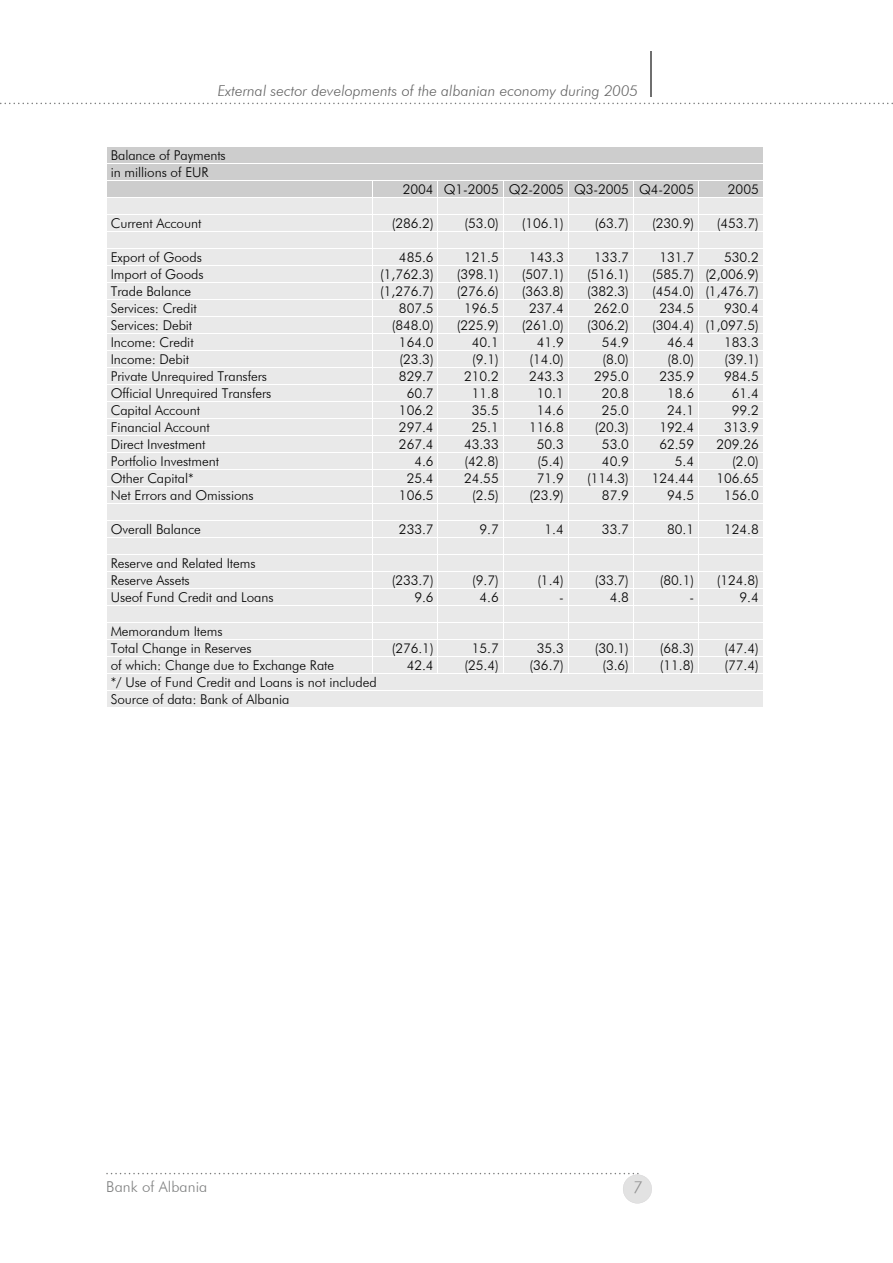
<style>
.page{position:relative;width:893px;height:1263px;background:#fff}
.page>*{position:absolute;margin:0;border:0;box-sizing:border-box;transform-origin:0 0}
.t1{font:italic 300 16.5px "Futura BT";color:#939393}
.t2{font:italic 300 15px "Futura BT";color:#636363}
.t3{font:300 15px "Futura BT";letter-spacing:.005em;color:#808181}
.t4{font:300 13.5px/17px "Futura BT";letter-spacing:-.005em;color:#000}
</style>
<div class="page">
<svg style="left:0;top:103px;width:893px;height:1px"></svg>
<hr style="left:650px;top:51px;width:1px;height:46px;background:#6f6f6f">
<svg style="left:106px;top:1173px;width:546px;height:30px"></svg>
<svg style="left:107px;top:147px;width:656px;height:560px;background:#e8e8e8"></svg>
<p class="t2" style="left:218px;top:82px;width:422px">External sector developments of the albanian economy during 2005</p>
<p class="t4" style="left:111px;top:147px;width:117px">Balance of Payments in millions of EUR</p>
<p class="t4" style="left:403px;top:181px;width:293px">2004 Q1-2005 Q2-2005 Q3-2005 Q4-2005</p>
<p class="t4" style="left:728px;top:181px;width:32px">2005</p>
<p class="t4" style="left:111px;top:215px;width:92px">Current Account</p>
<p class="t4" style="left:392px;top:215px;width:43px">(286.2)</p>
<p class="t4" style="left:465px;top:215px;width:36px">(53.0)</p>
<p class="t4" style="left:522px;top:215px;width:43px">(106.1)</p>
<p class="t4" style="left:595px;top:215px;width:36px">(63.7)</p>
<p class="t4" style="left:652px;top:215px;width:43px">(230.9)</p>
<p class="t4" style="left:717px;top:215px;width:43px">(453.7)</p>
<p class="t4" style="left:111px;top:249px;width:93px">Export of Goods</p>
<p class="t4" style="left:399px;top:249px;width:36px">485.6</p>
<p class="t4" style="left:464px;top:249px;width:36px">121.5</p>
<p class="t4" style="left:529px;top:249px;width:36px">143.3</p>
<p class="t4" style="left:594px;top:249px;width:36px">133.7</p>
<p class="t4" style="left:659px;top:249px;width:36px">131.7</p>
<p class="t4" style="left:724px;top:249px;width:36px">530.2</p>
<p class="t4" style="left:111px;top:266px;width:94px">Import of Goods</p>
<p class="t4" style="left:380px;top:266px;width:55px">(1,762.3)</p>
<p class="t4" style="left:457px;top:266px;width:43px">(398.1)</p>
<p class="t4" style="left:522px;top:266px;width:43px">(507.1)</p>
<p class="t4" style="left:587px;top:266px;width:43px">(516.1)</p>
<p class="t4" style="left:652px;top:266px;width:108px">(585.7) (2,006.9)</p>
<p class="t4" style="left:111px;top:283px;width:82px">Trade Balance</p>
<p class="t4" style="left:380px;top:283px;width:55px">(1,276.7)</p>
<p class="t4" style="left:457px;top:283px;width:43px">(276.6)</p>
<p class="t4" style="left:522px;top:283px;width:43px">(363.8)</p>
<p class="t4" style="left:587px;top:283px;width:43px">(382.3)</p>
<p class="t4" style="left:652px;top:283px;width:108px">(454.0) (1,476.7)</p>
<p class="t4" style="left:111px;top:300px;width:88px">Services: Credit</p>
<p class="t4" style="left:399px;top:300px;width:36px">807.5</p>
<p class="t4" style="left:464px;top:300px;width:36px">196.5</p>
<p class="t4" style="left:529px;top:300px;width:36px">237.4</p>
<p class="t4" style="left:594px;top:300px;width:36px">262.0</p>
<p class="t4" style="left:659px;top:300px;width:36px">234.5</p>
<p class="t4" style="left:724px;top:300px;width:36px">930.4</p>
<p class="t4" style="left:111px;top:317px;width:83px">Services: Debit</p>
<p class="t4" style="left:392px;top:317px;width:43px">(848.0)</p>
<p class="t4" style="left:457px;top:317px;width:43px">(225.9)</p>
<p class="t4" style="left:522px;top:317px;width:43px">(261.0)</p>
<p class="t4" style="left:587px;top:317px;width:43px">(306.2)</p>
<p class="t4" style="left:652px;top:317px;width:108px">(304.4) (1,097.5)</p>
<p class="t4" style="left:111px;top:334px;width:84px">Income: Credit</p>
<p class="t4" style="left:399px;top:334px;width:36px">164.0</p>
<p class="t4" style="left:472px;top:334px;width:29px">40.1</p>
<p class="t4" style="left:537px;top:334px;width:29px">41.9</p>
<p class="t4" style="left:602px;top:334px;width:29px">54.9</p>
<p class="t4" style="left:667px;top:334px;width:29px">46.4</p>
<p class="t4" style="left:724px;top:334px;width:36px">183.3</p>
<p class="t4" style="left:111px;top:351px;width:80px">Income: Debit</p>
<p class="t4" style="left:399px;top:351px;width:36px">(23.3)</p>
<p class="t4" style="left:472px;top:351px;width:28px">(9.1)</p>
<p class="t4" style="left:530px;top:351px;width:36px">(14.0)</p>
<p class="t4" style="left:602px;top:351px;width:28px">(8.0)</p>
<p class="t4" style="left:668px;top:351px;width:28px">(8.0)</p>
<p class="t4" style="left:725px;top:351px;width:36px">(39.1)</p>
<p class="t4" style="left:111px;top:368px;width:158px">Private Unrequired Transfers</p>
<p class="t4" style="left:399px;top:368px;width:36px">829.7</p>
<p class="t4" style="left:464px;top:368px;width:36px">210.2</p>
<p class="t4" style="left:529px;top:368px;width:36px">243.3</p>
<p class="t4" style="left:594px;top:368px;width:36px">295.0</p>
<p class="t4" style="left:659px;top:368px;width:36px">235.9</p>
<p class="t4" style="left:724px;top:368px;width:36px">984.5</p>
<p class="t4" style="left:111px;top:385px;width:162px">Official Unrequired Transfers</p>
<p class="t4" style="left:407px;top:385px;width:29px">60.7</p>
<p class="t4" style="left:472px;top:385px;width:29px">11.8</p>
<p class="t4" style="left:537px;top:385px;width:29px">10.1</p>
<p class="t4" style="left:602px;top:385px;width:29px">20.8</p>
<p class="t4" style="left:667px;top:385px;width:29px">18.6</p>
<p class="t4" style="left:732px;top:385px;width:29px">61.4</p>
<p class="t4" style="left:111px;top:402px;width:91px">Capital Account</p>
<p class="t4" style="left:399px;top:402px;width:36px">106.2</p>
<p class="t4" style="left:472px;top:402px;width:29px">35.5</p>
<p class="t4" style="left:537px;top:402px;width:29px">14.6</p>
<p class="t4" style="left:602px;top:402px;width:29px">25.0</p>
<p class="t4" style="left:667px;top:402px;width:29px">24.1</p>
<p class="t4" style="left:732px;top:402px;width:29px">99.2</p>
<p class="t4" style="left:111px;top:419px;width:101px">Financial Account</p>
<p class="t4" style="left:399px;top:419px;width:36px">297.4</p>
<p class="t4" style="left:472px;top:419px;width:29px">25.1</p>
<p class="t4" style="left:529px;top:419px;width:36px">116.8</p>
<p class="t4" style="left:595px;top:419px;width:36px">(20.3)</p>
<p class="t4" style="left:659px;top:419px;width:36px">192.4</p>
<p class="t4" style="left:724px;top:419px;width:36px">313.9</p>
<p class="t4" style="left:111px;top:436px;width:96px">Direct Investment</p>
<p class="t4" style="left:399px;top:436px;width:36px">267.4</p>
<p class="t4" style="left:464px;top:436px;width:36px">43.33</p>
<p class="t4" style="left:537px;top:436px;width:29px">50.3</p>
<p class="t4" style="left:602px;top:436px;width:29px">53.0</p>
<p class="t4" style="left:659px;top:436px;width:36px">62.59</p>
<p class="t4" style="left:716px;top:436px;width:44px">209.26</p>
<p class="t4" style="left:111px;top:453px;width:110px">Portfolio Investment</p>
<p class="t4" style="left:414px;top:453px;width:21px">4.6</p>
<p class="t4" style="left:465px;top:453px;width:36px">(42.8)</p>
<p class="t4" style="left:537px;top:453px;width:28px">(5.4)</p>
<p class="t4" style="left:602px;top:453px;width:29px">40.9</p>
<p class="t4" style="left:675px;top:453px;width:21px">5.4</p>
<p class="t4" style="left:732px;top:453px;width:28px">(2.0)</p>
<p class="t4" style="left:111px;top:470px;width:84px">Other Capital*</p>
<p class="t4" style="left:407px;top:470px;width:29px">25.4</p>
<p class="t4" style="left:464px;top:470px;width:36px">24.55</p>
<p class="t4" style="left:537px;top:470px;width:29px">71.9</p>
<p class="t4" style="left:587px;top:470px;width:43px">(114.3)</p>
<p class="t4" style="left:652px;top:470px;width:44px">124.44</p>
<p class="t4" style="left:716px;top:470px;width:44px">106.65</p>
<p class="t4" style="left:111px;top:487px;width:144px">Net Errors and Omissions</p>
<p class="t4" style="left:399px;top:487px;width:36px">106.5</p>
<p class="t4" style="left:472px;top:487px;width:28px">(2.5)</p>
<p class="t4" style="left:530px;top:487px;width:36px">(23.9)</p>
<p class="t4" style="left:602px;top:487px;width:29px">87.9</p>
<p class="t4" style="left:667px;top:487px;width:29px">94.5</p>
<p class="t4" style="left:724px;top:487px;width:36px">156.0</p>
<p class="t4" style="left:111px;top:521px;width:92px">Overall Balance</p>
<p class="t4" style="left:399px;top:521px;width:36px">233.7</p>
<p class="t4" style="left:479px;top:521px;width:21px">9.7</p>
<p class="t4" style="left:545px;top:521px;width:21px">1.4</p>
<p class="t4" style="left:602px;top:521px;width:29px">33.7</p>
<p class="t4" style="left:667px;top:521px;width:29px">80.1</p>
<p class="t4" style="left:724px;top:521px;width:36px">124.8</p>
<p class="t4" style="left:111px;top:555px;width:146px">Reserve and Related Items<br>Reserve Assets</p>
<p class="t4" style="left:392px;top:572px;width:43px">(233.7)</p>
<p class="t4" style="left:472px;top:572px;width:28px">(9.7)</p>
<p class="t4" style="left:537px;top:572px;width:28px">(1.4)</p>
<p class="t4" style="left:595px;top:572px;width:36px">(33.7)</p>
<p class="t4" style="left:660px;top:572px;width:36px">(80.1)</p>
<p class="t4" style="left:717px;top:572px;width:43px">(124.8)</p>
<p class="t4" style="left:111px;top:589px;width:164px">Useof Fund Credit and Loans</p>
<p class="t4" style="left:414px;top:589px;width:21px">9.6</p>
<p class="t4" style="left:479px;top:589px;width:21px">4.6</p>
<p class="t4" style="left:559px;top:589px;width:6px">-</p>
<p class="t4" style="left:610px;top:589px;width:21px">4.8</p>
<p class="t4" style="left:689px;top:589px;width:6px">-</p>
<p class="t4" style="left:739px;top:589px;width:21px">9.4</p>
<p class="t4" style="left:111px;top:623px;width:142px">Memorandum Items<br>Total Change in Reserves</p>
<p class="t4" style="left:392px;top:640px;width:43px">(276.1)</p>
<p class="t4" style="left:472px;top:640px;width:29px">15.7</p>
<p class="t4" style="left:537px;top:640px;width:29px">35.3</p>
<p class="t4" style="left:595px;top:640px;width:36px">(30.1)</p>
<p class="t4" style="left:660px;top:640px;width:36px">(68.3)</p>
<p class="t4" style="left:725px;top:640px;width:36px">(47.4)</p>
<p class="t4" style="left:111px;top:657px;width:225px">of which: Change due to Exchange Rate</p>
<p class="t4" style="left:407px;top:657px;width:29px">42.4</p>
<p class="t4" style="left:465px;top:657px;width:36px">(25.4)</p>
<p class="t4" style="left:530px;top:657px;width:36px">(36.7)</p>
<p class="t4" style="left:602px;top:657px;width:28px">(3.6)</p>
<p class="t4" style="left:660px;top:657px;width:36px">(11.8)</p>
<p class="t4" style="left:725px;top:657px;width:36px">(77.4)</p>
<p class="t4" style="left:111px;top:674px;width:268px">*/ Use of Fund Credit and Loans is not included<br>Source of data: Bank of Albania</p>
<p class="t3" style="left:106px;top:1177px;width:103px">Bank of Albania</p>
<p class="t1" style="left:633px;top:1177px;width:11px">7</p>
</div>
